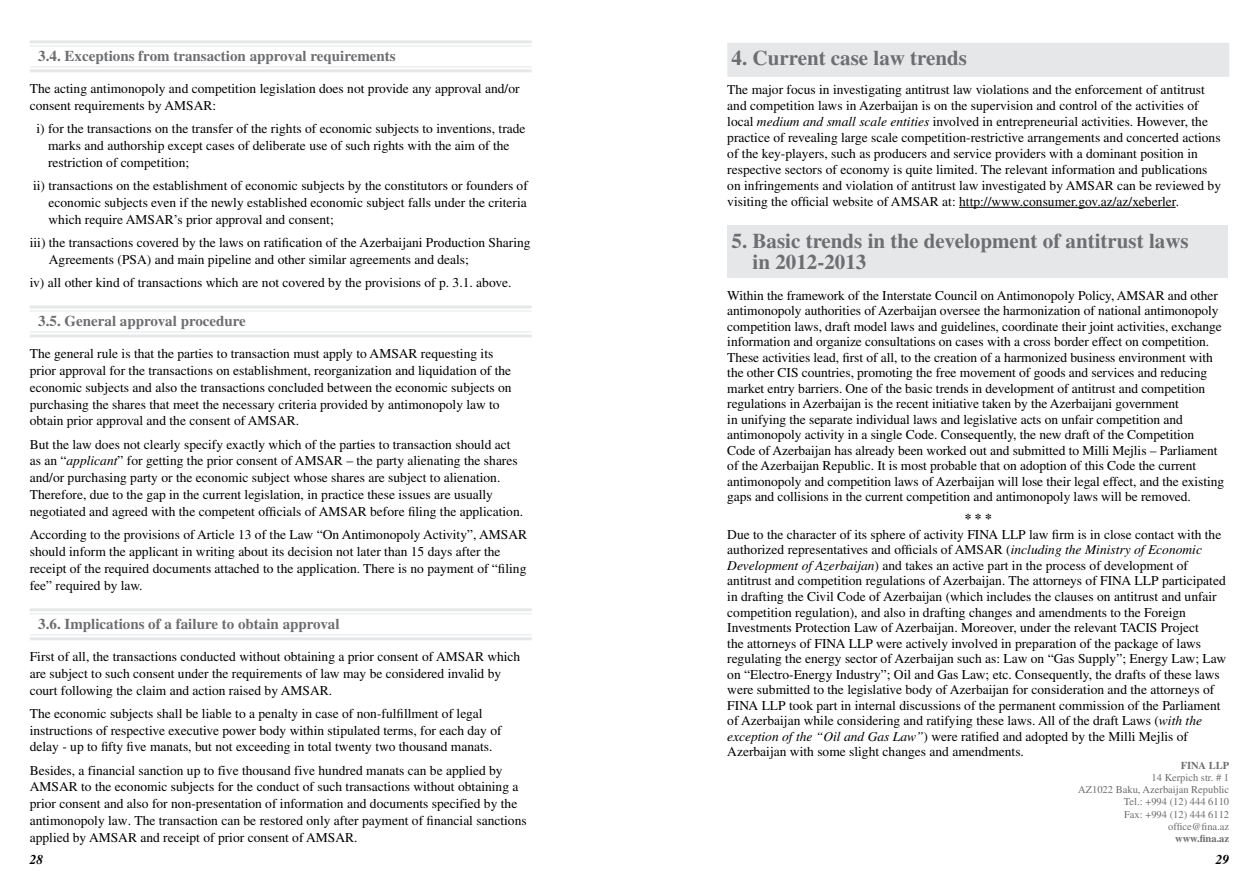
<style>
.page{position:relative;width:1259px;height:893px;background:#fff}
.page>*{position:absolute;margin:0;border:0;box-sizing:border-box;transform-origin:0 0}
.t1{font:700 21px/21px "Times LT Std";color:#6d6e71}
.t2{font:700 15px "Times LT Std";color:#6d6e71}
.t3{font:13.5px/15.5px "Times LT Std";color:#000}
.t4{font:italic 700 13.5px "Times LT Std";color:#000}
.t5{font:700 13.5px "Times LT Std";color:#000}
.t6{font:10.5px/12.3px "Times LT Std";color:#6d6e71;text-align:right}
.t7{font:700 10.5px "Times LT Std";color:#6d6e71}
.s1{font-style:italic}
</style>
<div class="page">
<hr style="left:30px;top:40px;width:501px;height:3px;background:#e6e7e8">
<hr style="left:30px;top:45px;width:501px;height:1px;background:#e6e7e8">
<hr style="left:30px;top:66px;width:501px;height:1px;background:#e6e7e8">
<hr style="left:30px;top:69px;width:501px;height:3px;background:#e6e7e8">
<hr style="left:30px;top:305px;width:501px;height:3px;background:#e6e7e8">
<hr style="left:30px;top:310px;width:501px;height:1px;background:#e6e7e8">
<hr style="left:30px;top:331px;width:501px;height:1px;background:#e6e7e8">
<hr style="left:30px;top:334px;width:501px;height:3px;background:#e6e7e8">
<hr style="left:30px;top:608px;width:501px;height:3px;background:#e6e7e8">
<hr style="left:30px;top:613px;width:501px;height:1px;background:#e6e7e8">
<hr style="left:30px;top:634px;width:501px;height:1px;background:#e6e7e8">
<hr style="left:30px;top:637px;width:501px;height:3px;background:#e6e7e8">
<div style="left:727px;top:43px;width:502px;height:34px;background:#e6e7e8"></div>
<hr style="left:959px;top:207px;width:216px;height:1px;background:#000">
<div style="left:727px;top:225px;width:500px;height:52px;background:#e6e7e8"></div>
<p class="t2" style="left:38px;top:47px;width:359px">3.4. Exceptions from transaction approval requirements</p>
<p class="t3" style="left:30px;top:80px;width:491px;line-height:16.8px">The acting antimonopoly and competition legislation does not provide any approval and/or consent requirements by AMSAR:</p>
<p class="t3" style="left:48px;top:120px;width:479px;line-height:16.8px;text-indent:-12px">i) for the transactions on the transfer of the rights of economic subjects to inventions, trade marks and authorship except cases of deliberate use of such rights with the aim of the restriction of competition;</p>
<p class="t3" style="left:49px;top:177px;width:481px;line-height:16.8px;text-align:justify;text-indent:-15px">ii) transactions on the establishment of economic subjects by the constitutors or founders of economic subjects even if the newly established economic subject falls under the criteria which require AMSAR’s prior approval and consent;</p>
<p class="t3" style="left:49px;top:234px;width:483px;line-height:16.8px;text-indent:-19px">iii) the transactions covered by the laws on ratification of the Azerbaijani Production Sharing<br>Agreements (PSA) and main pipeline and other similar agreements and deals;</p>
<p class="t3" style="left:30px;top:274px;width:483px">iv) all other kind of transactions which are not covered by the provisions of p. 3.1. above.</p>
<p class="t2" style="left:38px;top:312px;width:209px">3.5. General approval procedure</p>
<p class="t3" style="left:30px;top:345px;width:483px;line-height:16.8px">The general rule is that the parties to transaction must apply to AMSAR requesting its prior approval for the transactions on establishment, reorganization and liquidation of the economic subjects and also the transactions concluded between the economic subjects on purchasing the shares that meet the necessary criteria provided by antimonopoly law to obtain prior approval and the consent of AMSAR.</p>
<p class="t3" style="left:30px;top:436px;width:495px;line-height:16.8px">But the law does not clearly specify exactly which of the parties to transaction should act as an “<span class="s1">applicant</span>” for getting the prior consent of AMSAR – the party alienating the shares and/or purchasing party or the economic subject whose shares are subject to alienation.<br>Therefore, due to the gap in the current legislation, in practice these issues are usually negotiated and agreed with the competent officials of AMSAR before filing the application.</p>
<p class="t3" style="left:30px;top:526px;width:499px;line-height:16.8px">According to the provisions of Article 13 of the Law “On Antimonopoly Activity”, AMSAR should inform the applicant in writing about its decision not later than 15 days after the receipt of the required documents attached to the application. There is no payment of “filing fee” required by law.</p>
<p class="t2" style="left:38px;top:615px;width:303px">3.6. Implications of a failure to obtain approval</p>
<p class="t3" style="left:30px;top:648px;width:492px;line-height:16.8px">First of all, the transactions conducted without obtaining a prior consent of AMSAR which are subject to such consent under the requirements of law may be considered invalid by court following the claim and action raised by AMSAR.</p>
<p class="t3" style="left:30px;top:705px;width:473px;line-height:16.8px">The economic subjects shall be liable to a penalty in case of non-fulfillment of legal instructions of respective executive power body within stipulated terms, for each day of delay - up to fifty five manats, but not exceeding in total twenty two thousand manats.</p>
<p class="t3" style="left:30px;top:762px;width:498px;line-height:16.8px">Besides, a financial sanction up to five thousand five hundred manats can be applied by AMSAR to the economic subjects for the conduct of such transactions without obtaining a prior consent and also for non-presentation of information and documents specified by the antimonopoly law. The transaction can be restored only after payment of financial sanctions applied by AMSAR and receipt of prior consent of AMSAR.</p>
<h1 class="t1" style="left:731px;top:47px;width:237px">4. Current case law trends</h1>
<p class="t3" style="left:727px;top:81px;width:495px;line-height:16px">The major focus in investigating antitrust law violations and the enforcement of antitrust and competition laws in Azerbaijan is on the supervision and control of the activities of local <span class="s1">medium and small scale entities</span> involved in entrepreneurial activities. However, the practice of revealing large scale competition-restrictive arrangements and concerted actions of the key-players, such as producers and service providers with a dominant position in respective sectors of economy is quite limited. The relevant information and publications on infringements and violation of antitrust law investigated by AMSAR can be reviewed by visiting the official website of AMSAR at: http://www.consumer.gov.az/az/xeberler.</p>
<h1 class="t1" style="left:752px;top:230px;width:437px;text-indent:-21px">5. Basic trends in the development of antitrust laws in 2012-2013</h1>
<p class="t3" style="left:727px;top:287px;width:498px">Within the framework of the Interstate Council on Antimonopoly Policy, AMSAR and other antimonopoly authorities of Azerbaijan oversee the harmonization of national antimonopoly competition laws, draft model laws and guidelines, coordinate their joint activities, exchange information and organize consultations on cases with a cross border effect on competition.<br>These activities lead, first of all, to the creation of a harmonized business environment with the other CIS countries, promoting the free movement of goods and services and reducing market entry barriers. One of the basic trends in development of antitrust and competition regulations in Azerbaijan is the recent initiative taken by the Azerbaijani government<br>in unifying the separate individual laws and legislative acts on unfair competition and antimonopoly activity in a single Code. Consequently, the new draft of the Competition Code of Azerbaijan has already been worked out and submitted to Milli Mejlis – Parliament of the Azerbaijan Republic. It is most probable that on adoption of this Code the current antimonopoly and competition laws of Azerbaijan will lose their legal effect, and the existing gaps and collisions in the current competition and antimonopoly laws will be removed.</p>
<p class="t5" style="left:964px;top:511px;width:28px">* * *</p>
<p class="t3" style="left:727px;top:527px;width:500px">Due to the character of its sphere of activity FINA LLP law firm is in close contact with the authorized representatives and officials of AMSAR (<span class="s1">including the Ministry of Economic Development of Azerbaijan</span>) and takes an active part in the process of development of antitrust and competition regulations of Azerbaijan. The attorneys of FINA LLP participated in drafting the Civil Code of Azerbaijan (which includes the clauses on antitrust and unfair competition regulation), and also in drafting changes and amendments to the Foreign Investments Protection Law of Azerbaijan. Moreover, under the relevant TACIS Project<br>the attorneys of FINA LLP were actively involved in preparation of the package of laws regulating the energy sector of Azerbaijan such as: Law on “Gas Supply”; Energy Law; Law on “Electro-Energy Industry”; Oil and Gas Law; etc. Consequently, the drafts of these laws were submitted to the legislative body of Azerbaijan for consideration and the attorneys of FINA LLP took part in internal discussions of the permanent commission of the Parliament of Azerbaijan while considering and ratifying these laws. All of the draft Laws (<span class="s1">with the exception of the “Oil and Gas Law”</span>) were ratified and adopted by the Milli Mejlis of Azerbaijan with some slight changes and amendments.</p>
<p class="t7" style="left:1180px;top:759px;width:50px">FINA LLP</p>
<p class="t6" style="left:1078px;top:771px;width:153px">14 Kerpich str. # 1<br>AZ1022 Baku, Azerbaijan Republic<br>Tel.: +994 (12) 444 6110<br>Fax: +994 (12) 444 6112 office@fina.az</p>
<p class="t7" style="left:1175px;top:832px;width:56px">www.fina.az</p>
<p class="t4" style="left:30px;top:851px;width:15px">28</p>
<p class="t4" style="left:1215px;top:851px;width:15px">29</p>
</div>
